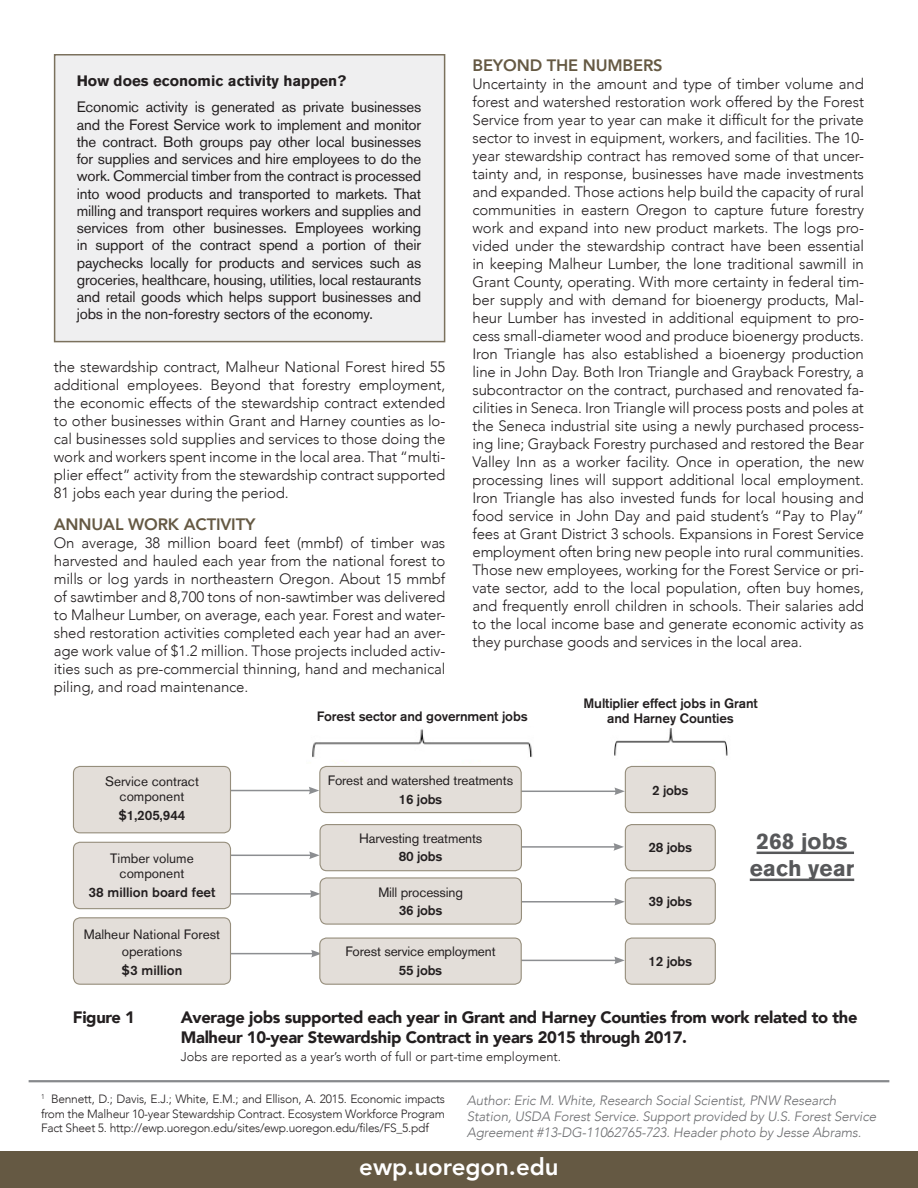
<style>
.page{position:relative;width:918px;height:1188px;background:#fff}
.page>*{position:absolute;margin:0;border:0;box-sizing:border-box;transform-origin:0 0}
.t1{font:800 24px "Avenir";color:#fff}
.t2{font:700 22.5px "Akzidenz Grotesk BQ";color:#57585a}
.t3{font:900 16.5px "Avenir";letter-spacing:-.02em;color:#231f20}
.t4{font:800 16.5px "Avenir";letter-spacing:-.01em;color:#655943}
.t5{font:300 15px/18px "Avenir";letter-spacing:-.01em;color:#231f20;text-align:justify}
.t6{font:15px/17.2px "Akzidenz Grotesk BQ";letter-spacing:-.01em;color:#231f20;text-align:justify}
.t7{font:700 15px "Akzidenz Grotesk BQ";color:#231f20}
.t8{font:italic 300 13.5px/16.2px "Avenir";letter-spacing:-.01em;color:#6c6d70}
.t9{font:13.5px/15px "Akzidenz Grotesk BQ";letter-spacing:-.01em;color:#231f20;text-align:center}
.t10{font:500 13.5px/15px "Akzidenz Grotesk BQ";letter-spacing:-.01em;color:#231f20;text-align:center}
.t11{font:300 12.75px "Avenir";color:#231f20}
.t12{font:300 12px/14.4px "Avenir";letter-spacing:-.02em;color:#231f20;text-align:justify}
</style>
<div class="page">
<hr style="left:197px;top:893px;width:115px;height:2px;background:#8c8e91">
<svg style="left:310px;top:890px;width:10px;height:8px"></svg>
<div style="left:0;top:1151px;width:918px;height:37px;background:#655943"></div>
<hr style="left:29px;top:1080px;width:860px;height:2px;background:#87898c">
<div style="left:54px;top:54px;width:391px;height:288px;background:#efeff0;border:2px solid #7b715d"></div>
<hr style="left:427px;top:846px;width:189px;height:2px;background:#8c8e91">
<svg style="left:613px;top:843px;width:11px;height:8px"></svg>
<hr style="left:439px;top:901px;width:178px;height:2px;background:#8c8e91">
<svg style="left:614px;top:898px;width:11px;height:8px"></svg>
<hr style="left:439px;top:960px;width:178px;height:1px;background:#8c8e91">
<svg style="left:614px;top:957px;width:11px;height:7px"></svg>
<hr style="left:214px;top:855px;width:97px;height:1px;background:#8c8e91">
<svg style="left:309px;top:851px;width:11px;height:8px"></svg>
<hr style="left:210px;top:790px;width:101px;height:1px;background:#8c8e91">
<svg style="left:309px;top:787px;width:10px;height:7px"></svg>
<hr style="left:484px;top:791px;width:133px;height:1px;background:#8c8e91">
<svg style="left:614px;top:787px;width:11px;height:8px"></svg>
<div style="left:73px;top:766px;width:158px;height:67px;background:#e3ded9;border-radius:7px"></div>
<div style="left:73px;top:766px;width:158px;height:67px;border:1px solid #968e7c;border-radius:7px"></div>
<div style="left:320px;top:766px;width:201px;height:47px;background:#e3ded9;border-radius:7px"></div>
<div style="left:319px;top:766px;width:203px;height:47px;border:1px solid #968e7c;border-radius:7px"></div>
<hr style="left:204px;top:953px;width:109px;height:1px;background:#8c8e91">
<svg style="left:311px;top:950px;width:8px;height:7px"></svg>
<hr style="left:757px;top:852px;width:97px;height:2px;background:#57585a">
<hr style="left:750px;top:879px;width:104px;height:2px;background:#57585a">
<img style="left:614px;top:728px;width:114px;height:28px">
<div style="left:73px;top:842px;width:158px;height:67px;background:#e5e0dc;border-radius:7px"></div>
<div style="left:73px;top:842px;width:158px;height:67px;border:1px solid #968e7c;border-radius:7px"></div>
<div style="left:73px;top:918px;width:158px;height:66px;background:#e3ded9;border-radius:7px"></div>
<div style="left:73px;top:917px;width:158px;height:68px;border:1px solid #968e7c;border-radius:7px"></div>
<div style="left:320px;top:825px;width:201px;height:46px;background:#e3ded9;border-radius:7px"></div>
<div style="left:320px;top:824px;width:202px;height:47px;border:1px solid #968e7c;border-radius:7px"></div>
<div style="left:320px;top:938px;width:201px;height:46px;background:#e3ded9;border-radius:7px"></div>
<div style="left:319px;top:938px;width:203px;height:47px;border:1px solid #968e7c;border-radius:7px"></div>
<div style="left:320px;top:878px;width:201px;height:46px;background:#e3ded9;border-radius:7px"></div>
<div style="left:320px;top:877px;width:202px;height:48px;border:1px solid #968e7c;border-radius:7px"></div>
<div style="left:625px;top:766px;width:90px;height:47px;background:#e3ded9;border-radius:7px"></div>
<div style="left:625px;top:766px;width:91px;height:47px;border:1px solid #968e7c;border-radius:7px"></div>
<div style="left:625px;top:825px;width:90px;height:46px;background:#e3ded9;border-radius:7px"></div>
<div style="left:625px;top:824px;width:91px;height:47px;border:1px solid #968e7c;border-radius:7px"></div>
<div style="left:625px;top:938px;width:90px;height:46px;background:#e3ded9;border-radius:7px"></div>
<div style="left:625px;top:938px;width:91px;height:47px;border:1px solid #968e7c;border-radius:7px"></div>
<div style="left:625px;top:878px;width:90px;height:46px;background:#e3ded9;border-radius:7px"></div>
<div style="left:625px;top:877px;width:91px;height:48px;border:1px solid #968e7c;border-radius:7px"></div>
<img style="left:312px;top:729px;width:221px;height:34px">
<p class="t7" style="left:77px;top:72px;width:271px">How does economic activity happen?</p>
<p class="t6" style="left:77px;top:98px;width:346px">Economic activity is generated as private businesses and the Forest Service work to implement and monitor the contract. Both groups pay other local businesses for supplies and services and hire employees to do the work. Commercial timber from the contract is processed into wood products and transported to markets. That milling and transport requires workers and supplies and services from other businesses. Employees working in support of the contract spend a portion of their paychecks locally for products and services such as groceries, healthcare, housing, utilities, local restaurants and retail goods which helps support businesses and jobs in the non-forestry sectors of the economy.</p>
<p class="t5" style="left:54px;top:358px;width:393px">the stewardship contract, Malheur National Forest hired 55 additional employees. Beyond that forestry employment, the economic effects of the stewardship contract extended to other businesses within Grant and Harney counties as lo&shy;cal businesses sold supplies and services to those doing the work and workers spent income in the local area. That “multi&shy;plier effect” activity from the stewardship contract supported 81 jobs each year during the period.</p>
<p class="t4" style="left:54px;top:512px;width:203px">ANNUAL WORK ACTIVITY</p>
<p class="t5" style="left:54px;top:534px;width:393px">On average, 38 million board feet (mmbf) of timber was harvested and hauled each year from the national forest to mills or log yards in northeastern Oregon. About 15 mmbf of sawtimber and 8,700 tons of non-sawtimber was delivered to Malheur Lumber, on average, each year. Forest and water&shy;shed restoration activities completed each year had an aver&shy;age work value of $1.2 million. Those projects included activ&shy;ities such as pre-commercial thinning, hand and mechanical piling, and road maintenance.</p>
<p class="t4" style="left:472px;top:52px;width:192px">BEYOND THE NUMBERS</p>
<p class="t5" style="left:472px;top:74px;width:393px">Uncertainty in the amount and type of timber volume and forest and watershed restoration work offered by the Forest Service from year to year can make it difficult for the private sector to invest in equipment, workers, and facilities. The 10- year stewardship contract has removed some of that uncer&shy;tainty and, in response, businesses have made investments and expanded. Those actions help build the capacity of rural communities in eastern Oregon to capture future forestry work and expand into new product markets. The logs pro&shy;vided under the stewardship contract have been essential in keeping Malheur Lumber, the lone traditional sawmill in Grant County, operating. With more certainty in federal tim&shy;ber supply and with demand for bioenergy products, Mal&shy;heur Lumber has invested in additional equipment to pro&shy;cess small-diameter wood and produce bioenergy products.<br>Iron Triangle has also established a bioenergy production line in John Day. Both Iron Triangle and Grayback Forestry, a subcontractor on the contract, purchased and renovated fa&shy;cilities in Seneca. Iron Triangle will process posts and poles at the Seneca industrial site using a newly purchased process&shy;ing line; Grayback Forestry purchased and restored the Bear Valley Inn as a worker facility. Once in operation, the new processing lines will support additional local employment.<br>Iron Triangle has also invested funds for local housing and food service in John Day and paid student’s “Pay to Play” fees at Grant District 3 schools. Expansions in Forest Service employment often bring new people into rural communities.<br>Those new employees, working for the Forest Service or pri&shy;vate sector, add to the local population, often buy homes, and frequently enroll children in schools. Their salaries add to the local income base and generate economic activity as they purchase goods and services in the local area.</p>
<p class="t9" style="left:105px;top:774px;width:95px">Service contract component</p>
<p class="t10" style="left:118px;top:807px;width:69px">$1,205,944</p>
<p class="t9" style="left:110px;top:851px;width:85px">Timber volume component</p>
<p class="t10" style="left:89px;top:884px;width:128px">38 million board feet</p>
<p class="t9" style="left:84px;top:926px;width:138px;line-height:16.5px">Malheur National Forest operations</p>
<p class="t10" style="left:122px;top:963px;width:62px">$3 million</p>
<p class="t10" style="left:317px;top:709px;width:213px">Forest sector and government jobs</p>
<p class="t9" style="left:328px;top:773px;width:187px">Forest and watershed treatments</p>
<p class="t10" style="left:399px;top:791px;width:45px">16 jobs</p>
<p class="t9" style="left:359px;top:831px;width:125px">Harvesting treatments</p>
<p class="t10" style="left:399px;top:849px;width:45px">80 jobs</p>
<p class="t9" style="left:378px;top:885px;width:86px">Mill processing</p>
<p class="t10" style="left:399px;top:903px;width:45px">36 jobs</p>
<p class="t9" style="left:345px;top:944px;width:152px">Forest service employment</p>
<p class="t10" style="left:399px;top:962px;width:45px">55 jobs</p>
<p class="t10" style="left:583px;top:695px;width:176px">Multiplier effect jobs in Grant and Harney Counties</p>
<p class="t10" style="left:652px;top:782px;width:38px">2 jobs</p>
<p class="t10" style="left:649px;top:839px;width:45px">28 jobs</p>
<p class="t10" style="left:649px;top:894px;width:45px">39 jobs</p>
<p class="t10" style="left:649px;top:953px;width:45px">12 jobs</p>
<p class="t2" style="left:757px;top:828px;width:92px">268 jobs</p>
<p class="t2" style="left:750px;top:855px;width:106px">each year</p>
<p class="t3" style="left:73px;top:1004px;width:64px">Figure 1</p>
<p class="t3" style="left:181px;top:1004px;width:678px">Average jobs supported each year in Grant and Harney Counties from work related to the</p>
<p class="t3" style="left:181px;top:1023px;width:508px">Malheur 10-year Stewardship Contract in years 2015 through 2017.</p>
<p class="t11" style="left:181px;top:1049px;width:382px">Jobs are reported as a year’s worth of full or part-time employment.</p>
<p class="t12" style="left:41px;top:1092px;width:405px"><sup>1</sup> Bennett, D.; Davis, E.J.; White, E.M.; and Ellison, A. 2015. Economic impacts from the Malheur 10-year Stewardship Contract. Ecosystem Workforce Program Fact Sheet 5. http://ewp.uoregon.edu/sites/ewp.uoregon.edu/files/FS_5.pdf</p>
<p class="t8" style="left:467px;top:1092px;width:411px">Author: Eric M. White, Research Social Scientist, PNW Research<br>Station, USDA Forest Service. Support provided by U.S. Forest Service<br>Agreement #13-DG-11062765-723. Header photo by Jesse Abrams.</p>
<p class="t1" style="left:359px;top:1148px;width:201px">ewp.uoregon.edu</p>
</div>
